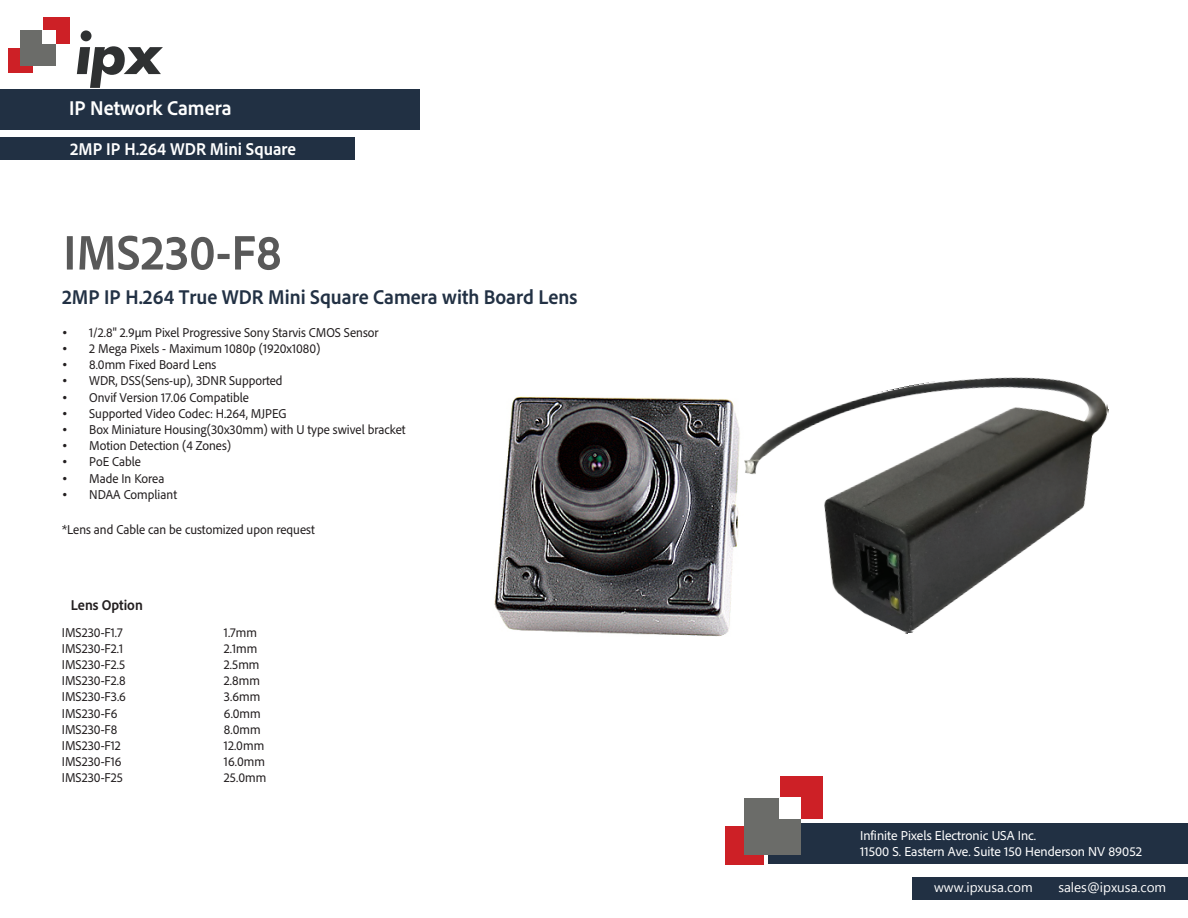
<style>
.page{position:relative;width:1188px;height:918px;background:#fff}
.page>*{position:absolute;margin:0;border:0;box-sizing:border-box;transform-origin:0 0}
.t1{font:700 semi-condensed 51.15px "Adobe Clean";color:#595959}
.t2{font:700 semi-condensed 21px "Adobe Clean";color:#223144}
.t3{font:700 semi-condensed 21px "Adobe Clean";color:#fff}
.t4{font:700 semi-condensed 18px "Adobe Clean";color:#fff}
.t5{font:700 semi-condensed 15px "Adobe Clean";color:#231f20}
.t6{font:semi-condensed 13.5px "Adobe Clean";color:#231f20}
.t7{font:13.5px/16.2px "Adobe Clean";color:#fff}
.t8{font:13.5px "Microsoft New Tai Lue";color:#fff}
.s1{font-family:"Microsoft New Tai Lue";font-stretch:normal}
</style>
<div class="page">
<div style="left:8px;top:48px;width:24px;height:25px;background:#cd2026"></div>
<div style="left:20px;top:31px;width:36px;height:35px;background:#6b6c69"></div>
<div style="left:43px;top:17px;width:26px;height:27px;background:#cd2026"></div>
<div style="left:43px;top:31px;width:13px;height:13px;background:#fff"></div>
<div style="left:0;top:89px;width:420px;height:41px;background:#213043"></div>
<div style="left:769px;top:824px;width:419px;height:40px;background:#213043"></div>
<div style="left:913px;top:878px;width:275px;height:22px;background:#213043"></div>
<svg style="left:77px;top:30px;width:86px;height:58px"></svg>
<div style="left:726px;top:826px;width:38px;height:38px;background:#cd2026"></div>
<div style="left:745px;top:798px;width:56px;height:56px;background:#6b6c69"></div>
<div style="left:780px;top:777px;width:42px;height:42px;background:#cd2026"></div>
<div style="left:780px;top:798px;width:21px;height:21px;background:#fff"></div>
<div style="left:0;top:137px;width:355px;height:23px;background:#213043"></div>
<img style="left:744px;top:377px;width:365px;height:257px">
<img style="left:494px;top:396px;width:246px;height:241px">
<h2 class="t3" style="left:69px;top:94px;width:164px">IP Network Camera</h2>
<h3 class="t4" style="left:70px;top:137px;width:227px">2MP IP H.264 WDR Mini Square</h3>
<h1 class="t1" style="left:63px;top:220px;width:220px">IMS230-F8</h1>
<h2 class="t2" style="left:62px;top:284px;width:517px">2MP IP H.264 True WDR Mini Square Camera with Board Lens</h2>
<p class="t6" style="left:62px;top:324px;width:318px"><span class="s1">•</span> 1/2.8" 2.9μm Pixel Progressive Sony Starvis CMOS Sensor</p>
<p class="t6" style="left:62px;top:340px;width:260px"><span class="s1">•</span> 2 Mega Pixels - Maximum 1080p (1920x1080)</p>
<p class="t6" style="left:62px;top:356px;width:156px"><span class="s1">•</span> 8.0mm Fixed Board Lens</p>
<p class="t6" style="left:62px;top:372px;width:222px"><span class="s1">•</span> WDR, DSS(Sens-up), 3DNR Supported</p>
<p class="t6" style="left:62px;top:389px;width:188px"><span class="s1">•</span> Onvif Version 17.06 Compatible</p>
<p class="t6" style="left:62px;top:405px;width:226px"><span class="s1">•</span> Supported Video Codec: H.264, MJPEG</p>
<p class="t6" style="left:62px;top:421px;width:345px"><span class="s1">•</span> Box Miniature Housing(30x30mm) with U type swivel bracket</p>
<p class="t6" style="left:62px;top:437px;width:171px"><span class="s1">•</span> Motion Detection (4 Zones)</p>
<p class="t6" style="left:62px;top:453px;width:80px"><span class="s1">•</span> PoE Cable</p>
<p class="t6" style="left:62px;top:470px;width:104px"><span class="s1">•</span> Made In Korea</p>
<p class="t6" style="left:62px;top:486px;width:116px"><span class="s1">•</span> NDAA Compliant</p>
<p class="t6" style="left:62px;top:521px;width:254px">*Lens and Cable can be customized upon request</p>
<p class="t5" style="left:71px;top:595px;width:74px">Lens Option</p>
<p class="t6" style="left:62px;top:624px;width:62px">IMS230-F1.7</p>
<p class="t6" style="left:224px;top:624px;width:35px">1.7mm</p>
<p class="t6" style="left:62px;top:640px;width:63px">IMS230-F2.1</p>
<p class="t6" style="left:224px;top:640px;width:35px">2.1mm</p>
<p class="t6" style="left:62px;top:656px;width:65px">IMS230-F2.5</p>
<p class="t6" style="left:224px;top:656px;width:37px">2.5mm</p>
<p class="t6" style="left:62px;top:672px;width:65px">IMS230-F2.8</p>
<p class="t6" style="left:224px;top:672px;width:38px">2.8mm</p>
<p class="t6" style="left:62px;top:689px;width:66px">IMS230-F3.6</p>
<p class="t6" style="left:224px;top:689px;width:38px">3.6mm</p>
<p class="t6" style="left:62px;top:705px;width:57px">IMS230-F6</p>
<p class="t6" style="left:224px;top:705px;width:38px">6.0mm</p>
<p class="t6" style="left:62px;top:721px;width:57px">IMS230-F8</p>
<p class="t6" style="left:224px;top:721px;width:38px">8.0mm</p>
<p class="t6" style="left:62px;top:737px;width:61px">IMS230-F12</p>
<p class="t6" style="left:224px;top:737px;width:42px">12.0mm</p>
<p class="t6" style="left:62px;top:753px;width:61px">IMS230-F16</p>
<p class="t6" style="left:224px;top:753px;width:43px">16.0mm</p>
<p class="t6" style="left:62px;top:770px;width:63px">IMS230-F25</p>
<p class="t6" style="left:224px;top:770px;width:44px">25.0mm</p>
<p class="t7" style="left:860px;top:827px;width:284px">Infinite Pixels Electronic USA Inc.<br>11500 S. Eastern Ave. Suite 150 Henderson NV 89052</p>
<p class="t8" style="left:934px;top:880px;width:100px">www.ipxusa.com</p>
<p class="t8" style="left:1058px;top:880px;width:109px">sales@ipxusa.com</p>
</div>
